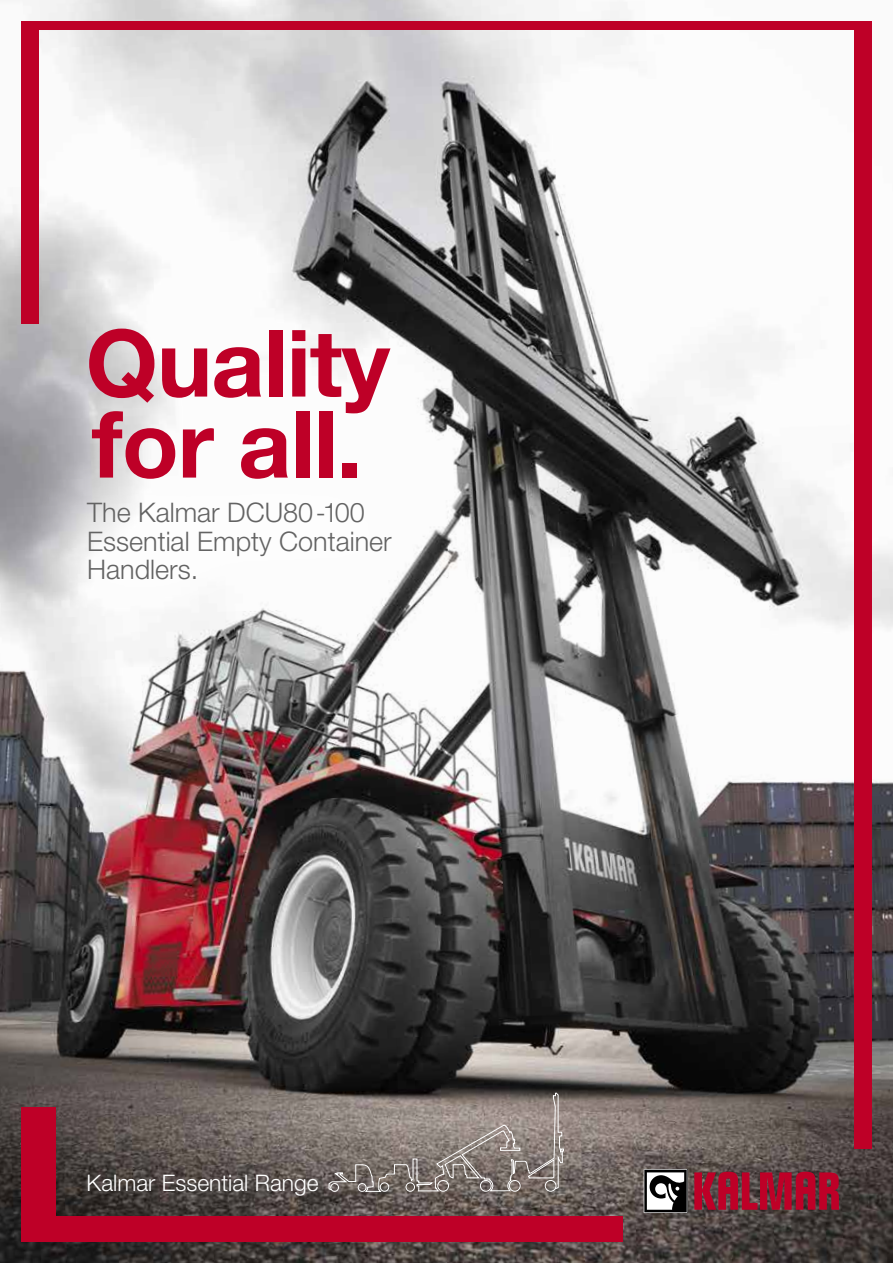
<style>
.page{position:relative;width:893px;height:1263px;background:#fff}
.page>*{position:absolute;margin:0;border:0;box-sizing:border-box;transform-origin:0 0}
.t1{font:700 93px/81px "Helvetica Neue";letter-spacing:-.01em;color:#be0027}
.t2{font:300 27px/28.5px "Helvetica Neue LT Std";color:#636363}
.t3{font:300 22.8px "Helvetica Neue LT Std";color:#fff}
</style>
<div class="page">
<img style="left:0;top:0;width:893px;height:1263px">
<div style="left:22px;top:436px;width:432px;height:211px;background:#fff;opacity:.75"></div>
<svg style="left:328px;top:1093px;width:236px;height:100px;background:#8d837d"></svg>
<div style="left:21px;top:21px;width:851px;height:9px;background:#be0027"></div>
<div style="left:21px;top:1216px;width:601px;height:26px;background:#be0027"></div>
<div style="left:21px;top:21px;width:17px;height:303px;background:#be0027"></div>
<div style="left:21px;top:1107px;width:34px;height:135px;background:#be0027"></div>
<div style="left:855px;top:21px;width:17px;height:1128px;background:#be0027"></div>
<svg style="left:694px;top:1172px;width:145px;height:38px;background:#991731"></svg>
<svg style="left:644px;top:1169px;width:43px;height:44px"></svg>
<h1 class="t1" style="left:86px;top:325px;width:306px">Quality for all.</h1>
<p class="t2" style="left:87px;top:498px;width:306px">The Kalmar DCU80-100<br>Essential Empty Container<br>Handlers.</p>
<p class="t3" style="left:87px;top:1169px;width:234px">Kalmar Essential Range</p>
</div>
